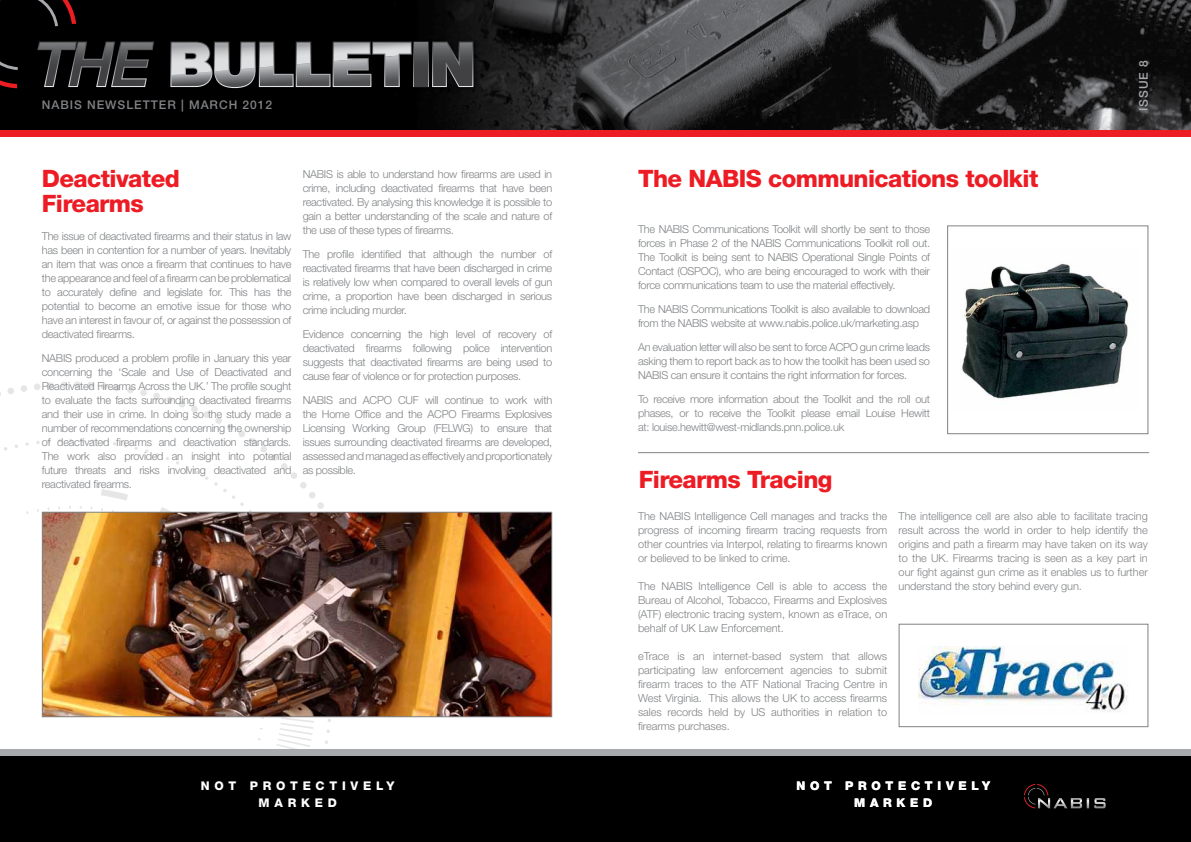
<style>
.page{position:relative;width:1191px;height:842px;background:#fff}
.page>*{position:absolute;margin:0;border:0;box-sizing:border-box;transform-origin:0 0}
.t1{font:800 24px/25px "Helvetica Neue LT Pro";letter-spacing:-.025em;color:#ed1c24}
.t2{font:800 12px/17px "Helvetica Neue LT Pro";letter-spacing:.395em;color:#fff;text-align:center}
.t3{font:500 12px "Helvetica Neue LT Pro";letter-spacing:.08em;color:#808285}
.t4{font:500 12px "Helvetica Neue LT Pro";letter-spacing:.08em;color:#a7a9ac}
.t5{font:300 11px/14px "Helvetica Neue LT Pro";letter-spacing:-.025em;color:#808285;text-align:justify}
</style>
<div class="page">
<img style="left:0;top:0;width:1191px;height:130px">
<svg style="left:25px;top:442px;width:4px;height:4px"></svg>
<svg style="left:91px;top:439px;width:4px;height:4px"></svg>
<svg style="left:7px;top:388px;width:7px;height:6px"></svg>
<svg style="left:21px;top:385px;width:6px;height:7px"></svg>
<svg style="left:34px;top:383px;width:7px;height:7px"></svg>
<svg style="left:47px;top:382px;width:7px;height:7px"></svg>
<svg style="left:61px;top:382px;width:6px;height:6px"></svg>
<svg style="left:74px;top:381px;width:7px;height:7px"></svg>
<svg style="left:87px;top:382px;width:7px;height:7px"></svg>
<svg style="left:101px;top:383px;width:277px;height:374px"></svg>
<div style="left:0;top:130px;width:1191px;height:7px;background:#ed1d24"></div>
<div style="left:0;top:749px;width:1191px;height:7px;background:#a7a9ac"></div>
<div style="left:0;top:757px;width:1191px;height:85px;background:#000"></div>
<svg style="left:1024px;top:784px;width:81px;height:24px"></svg>
<img style="left:0;top:88px;width:83px;height:7px">
<img style="left:34px;top:38px;width:445px;height:56px">
<svg style="left:0;top:0;width:154px;height:88px"></svg>
<svg style="left:170px;top:41px;width:303px;height:47px"></svg>
<hr style="left:638px;top:452px;width:511px;height:1px;background:#808285">
<img style="left:962px;top:263px;width:167px;height:136px">
<div style="left:947px;top:225px;width:201px;height:209px;border:1px solid #808285"></div>
<img style="left:44px;top:514px;width:506px;height:201px">
<div style="left:42px;top:512px;width:510px;height:205px;border:1px solid #808285"></div>
<img style="left:919px;top:647px;width:209px;height:65px">
<div style="left:898px;top:624px;width:250px;height:103px;border:1px solid #808285"></div>
<p class="t3" style="left:42px;top:97px;width:232px">NABIS NEWSLETTER | MARCH 2012</p>
<h1 class="t1" style="left:42px;top:166px;width:140px">Deactivated<br>Firearms</h1>
<h1 class="t1" style="left:638px;top:166px;width:402px">The NABIS communications toolkit</h1>
<p class="t5" style="left:303px;top:167px;width:251px">NABIS is able to understand how firearms are used in crime, including deactivated firearms that have been reactivated. By analysing this knowledge it is possible to gain a better understanding of the scale and nature of the use of these types of firearms.</p>
<p class="t5" style="left:303px;top:247px;width:251px">The profile identified that although the number of reactivated firearms that have been discharged in crime is relatively low when compared to overall levels of gun crime, a proportion have been discharged in serious crime including murder.</p>
<p class="t5" style="left:303px;top:327px;width:251px">Evidence concerning the high level of recovery of deactivated firearms following police intervention suggests that deactivated firearms are being used to cause fear of violence or for protection purposes.</p>
<p class="t5" style="left:303px;top:393px;width:251px">NABIS and ACPO CUF will continue to work with the Home Office and the ACPO Firearms Explosives Licensing Working Group (FELWG) to ensure that issues surrounding deactivated firearms are developed, assessed and managed as effectively and proportionately as possible.</p>
<p class="t5" style="left:638px;top:222px;width:294px">The NABIS Communications Toolkit will shortly be sent to those forces in Phase 2 of the NABIS Communications Toolkit roll out.<br>The Toolkit is being sent to NABIS Operational Single Points of Contact (OSPOC), who are being encouraged to work with their force communications team to use the material effectively.</p>
<p class="t5" style="left:638px;top:302px;width:293px">The NABIS Communications Toolkit is also available to download from the NABIS website at www.nabis.police.uk/marketing.asp</p>
<p class="t5" style="left:638px;top:340px;width:293px">An evaluation letter will also be sent to force ACPO gun crime leads asking them to report back as to how the toolkit has been used so NABIS can ensure it contains the right information for forces.</p>
<p class="t5" style="left:638px;top:392px;width:293px">To receive more information about the Toolkit and the roll out phases, or to receive the Toolkit please email Louise Hewitt at: louise.hewitt@west-midlands.pnn.police.uk</p>
<p class="t5" style="left:42px;top:229px;width:251px">The issue of deactivated firearms and their status in law has been in contention for a number of years. Inevitably an item that was once a firearm that continues to have the appearance and feel of a firearm can be problematical to accurately define and legislate for. This has the potential to become an emotive issue for those who have an interest in favour of, or against the possession of deactivated firearms.</p>
<p class="t5" style="left:42px;top:351px;width:251px">NABIS produced a problem profile in January this year concerning the ‘Scale and Use of Deactivated and Reactivated Firearms Across the UK.’ The profile sought to evaluate the facts surrounding deactivated firearms and their use in crime. In doing so the study made a number of recommendations concerning the ownership of deactivated firearms and deactivation standards.<br>The work also provided an insight into potential future threats and risks involving deactivated and reactivated firearms.</p>
<h1 class="t1" style="left:639px;top:467px;width:195px">Firearms Tracing</h1>
<p class="t4" style="left:1136px;top:111px;width:52px;rotate:-90deg">ISSUE 8</p>
<p class="t2" style="left:201px;top:777px;width:195px">NOT PROTECTIVELY<br>MARKED</p>
<p class="t5" style="left:638px;top:508px;width:251px">The NABIS Intelligence Cell manages and tracks the progress of incoming firearm tracing requests from other countries via Interpol, relating to firearms known or believed to be linked to crime.</p>
<p class="t5" style="left:638px;top:578px;width:251px">The NABIS Intelligence Cell is able to access the Bureau of Alcohol, Tobacco, Firearms and Explosives (ATF) electronic tracing system, known as eTrace, on behalf of UK Law Enforcement.</p>
<p class="t5" style="left:638px;top:648px;width:251px">eTrace is an internet-based system that allows participating law enforcement agencies to submit firearm traces to the ATF National Tracing Centre in West Virginia. This allows the UK to access firearms sales records held by US authorities in relation to firearms purchases.</p>
<p class="t5" style="left:898px;top:508px;width:251px">The intelligence cell are also able to facilitate tracing result across the world in order to help identify the origins and path a firearm may have taken on its way to the UK. Firearms tracing is seen as a key part in our fight against gun crime as it enables us to further understand the story behind every gun.</p>
<p class="t2" style="left:796px;top:777px;width:195px">NOT PROTECTIVELY<br>MARKED</p>
</div>
